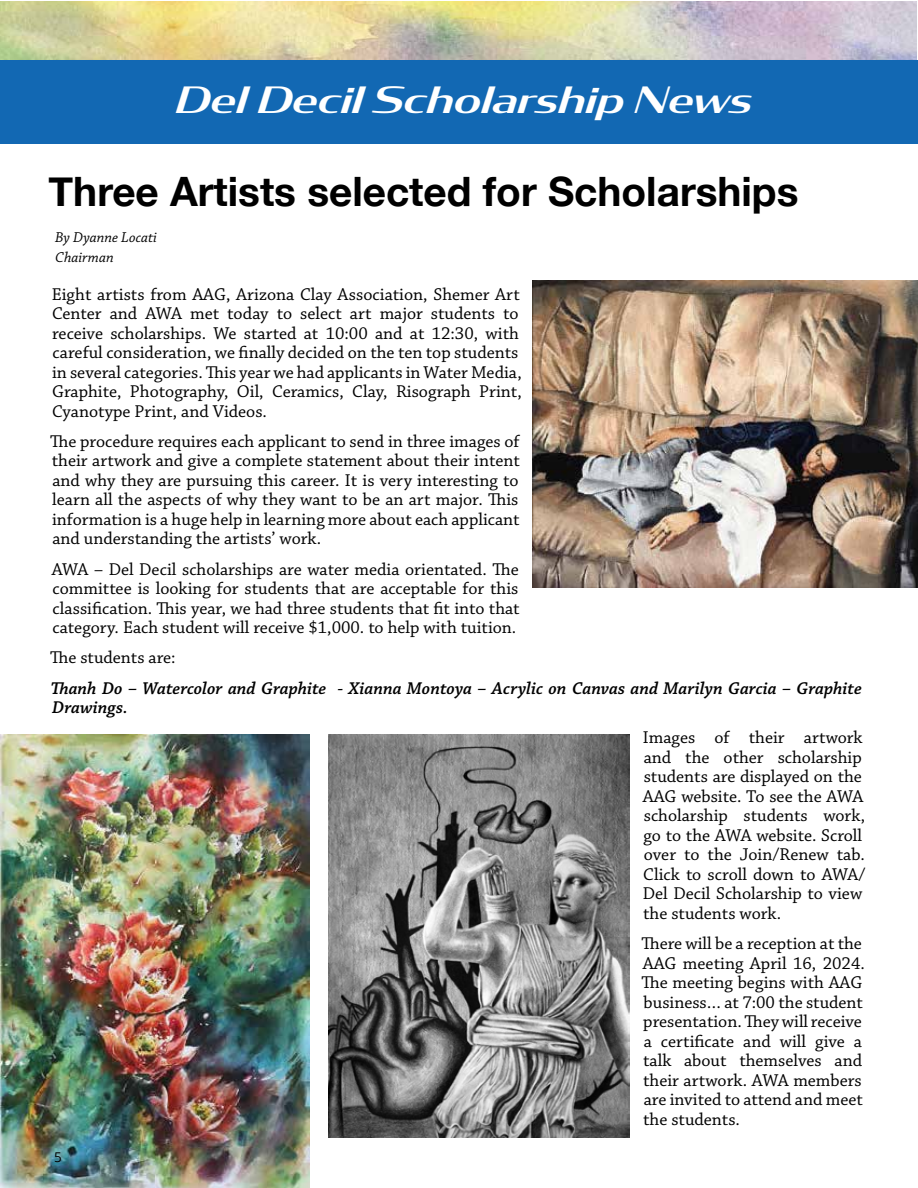
<style>
.page{position:relative;width:918px;height:1188px;background:#fff}
.page>*{position:absolute;margin:0;border:0;box-sizing:border-box;transform-origin:0 0}
.t1{font:700 40.5px "Helvetica Neue";color:#000}
.t2{font:italic 500 36px "Condor Wide";color:#fff}
.t3{font:18px/19.5px "Chaparral Pro";color:#000}
.t4{font:italic 600 18px/19.5px "Chaparral Pro";color:#000}
.t5{font:italic 15px/19.8px "Chaparral Pro";letter-spacing:.005em;color:#000}
.t6{font:13.5px "Open Sans";color:#000}
</style>
<div class="page">
<img style="left:0;top:1px;width:917px;height:59px">
<div style="left:0;top:60px;width:918px;height:84px;background:#1268b3"></div>
<img style="left:328px;top:734px;width:302px;height:404px">
<img style="left:0;top:734px;width:310px;height:454px">
<img style="left:532px;top:281px;width:386px;height:307px">
<h2 class="t2" style="left:177px;top:75px;width:578px">Del Decil Scholarship News</h2>
<h1 class="t1" style="left:49px;top:160px;width:751px">Three Artists selected for Scholarships</h1>
<p class="t5" style="left:55px;top:228px;width:103px">By Dyanne Locati<br>Chairman</p>
<p class="t3" style="left:52px;top:285px;width:472px">Eight artists from AAG, Arizona Clay Association, Shemer Art Center and AWA met today to select art major students to receive scholarships. We started at 10:00 and at 12:30, with careful consideration, we finally decided on the ten top students in several categories. This year we had applicants in Water Media, Graphite, Photography, Oil, Ceramics, Clay, Risograph Print, Cyanotype Print, and Videos.</p>
<p class="t3" style="left:50px;top:432px;width:471px;text-align:justify">The procedure requires each applicant to send in three images of their artwork and give a complete statement about their intent and why they are pursuing this career. It is very interesting to learn all the aspects of why they want to be an art major. This information is a huge help in learning more about each applicant and understanding the artists’ work.</p>
<p class="t3" style="left:52px;top:560px;width:470px;text-align:justify">AWA – Del Decil scholarships are water media orientated. The committee is looking for students that are acceptable for this classification. This year, we had three students that fit into that category. Each student will receive $1,000. to help with tuition.</p>
<p class="t3" style="left:50px;top:649px;width:127px">The students are:</p>
<p class="t4" style="left:51px;top:679px;width:813px">Thanh Do – Watercolor and Graphite - Xianna Montoya – Acrylic on Canvas and Marilyn Garcia – Graphite<br>Drawings.</p>
<p class="t3" style="left:643px;top:729px;width:224px">Images of their artwork and the other scholarship students are displayed on the<br>AAG website. To see the AWA scholarship students work, go to the AWA website. Scroll over to the Join/Renew tab.<br>Click to scroll down to AWA/<br>Del Decil Scholarship to view the students work.</p>
<p class="t3" style="left:641px;top:934px;width:225px">There will be a reception at the<br>AAG meeting April 16, 2024.<br>The meeting begins with AAG business… at 7:00 the student presentation. They will receive a certificate and will give a talk about themselves and their artwork. AWA members are invited to attend and meet the students.</p>
<p class="t6" style="left:54px;top:1147px;width:9px">5</p>
</div>
